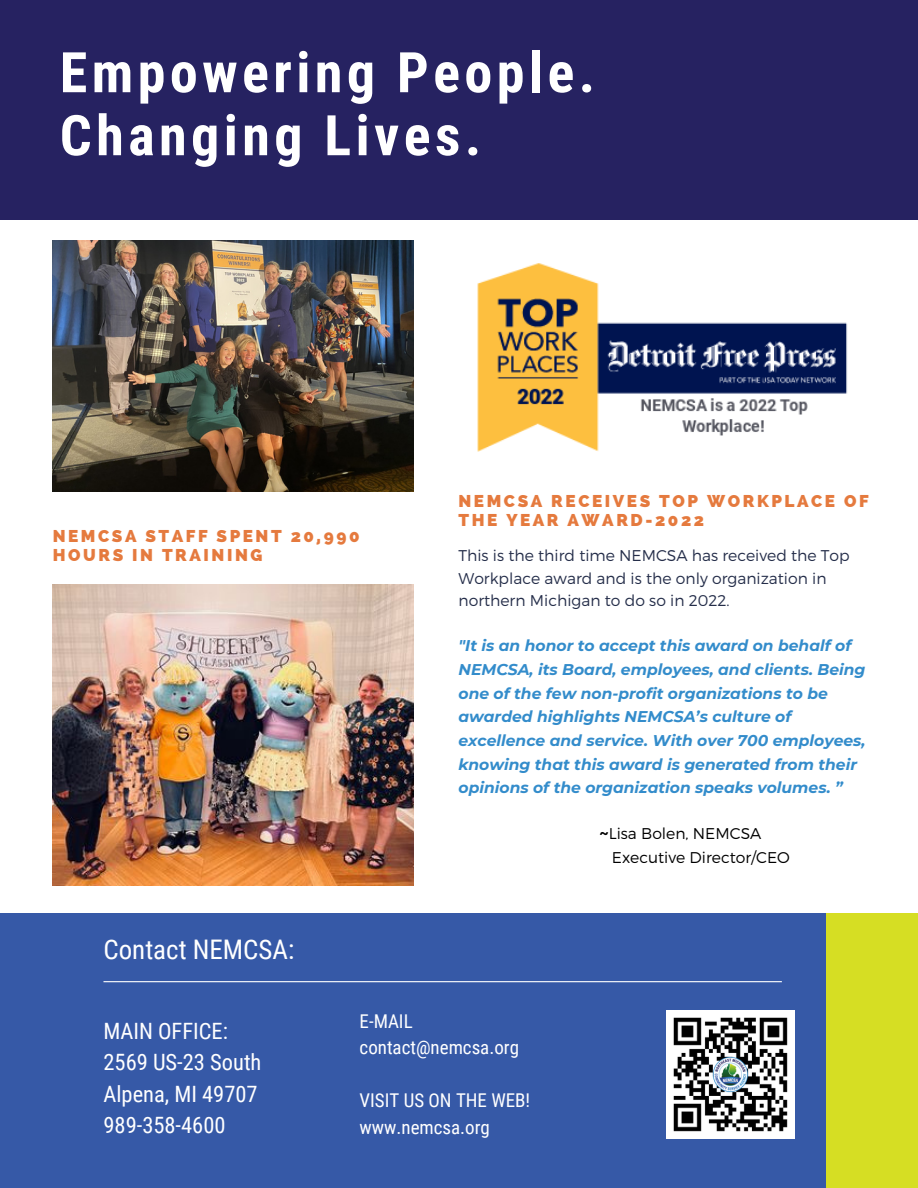
<style>
.page{position:relative;width:918px;height:1188px;background:#fff}
.page>*{position:absolute;margin:0;border:0;box-sizing:border-box;transform-origin:0 0}
.t1{font:700 55.95px/63px "Roboto Condensed";letter-spacing:.08em;color:#fff}
.t2{font:27px "Roboto Condensed";color:#fff}
.t3{font:22.5px "Roboto Condensed";color:#fff}
.t4{font:18.9px "Roboto Condensed";color:#fff}
.t5{font:800 17.1px/19px "Raleway";letter-spacing:.15em;color:#e57a3e}
.t6{font:italic 700 15.6px/23.7px "Montserrat";color:#338ccb}
.t7{font:300 15.6px/22.5px "Montserrat";color:#252e4a}
.t8{font:300 15.6px "Montserrat";color:#000}
.s1{font-weight:700}
</style>
<div class="page">
<div style="left:0;top:913px;width:918px;height:275px;background:#3659a7"></div>
<div style="left:0;top:0;width:918px;height:219px;background:#262261"></div>
<hr style="left:103px;top:981px;width:679px;height:1px;background:#fff">
<img style="left:667px;top:1011px;width:128px;height:128px">
<img style="left:52px;top:240px;width:362px;height:251px">
<img style="left:477px;top:263px;width:371px;height:189px">
<img style="left:52px;top:585px;width:362px;height:300px">
<div style="left:826px;top:913px;width:92px;height:275px;background:#d6de23"></div>
<p class="t1" style="left:60px;top:42px;width:537px">Empowering People.<br>Changing Lives.</p>
<p class="t5" style="left:53px;top:526px;width:308px">NEMCSA STAFF SPENT 20,990<br>HOURS IN TRAINING</p>
<p class="t2" style="left:103px;top:934px;width:192px">Contact NEMCSA:</p>
<p class="t5" style="left:459px;top:491px;width:412px">NEMCSA RECEIVES TOP WORKPLACE OF<br>THE YEAR AWARD-2022</p>
<p class="t7" style="left:459px;top:544px;width:393px">This is the third time NEMCSA has received the Top<br>Workplace award and is the only organization in northern Michigan to do so in 2022.</p>
<p class="t6" style="left:459px;top:634px;width:409px">"It is an honor to accept this award on behalf of NEMCSA, its Board, employees, and clients. Being one of the few non-profit organizations to be awarded highlights NEMCSA’s culture of excellence and service. With over 700 employees, knowing that this award is generated from their opinions of the organization speaks volumes. ”</p>
<p class="t8" style="left:599px;top:824px;width:163px"><span class="s1">~</span>Lisa Bolen, NEMCSA</p>
<p class="t8" style="left:612px;top:847px;width:179px">Executive Director/CEO</p>
<p class="t3" style="left:103px;top:1018px;width:126px">MAIN OFFICE:</p>
<p class="t3" style="left:103px;top:1050px;width:159px">2569 US-23 South</p>
<p class="t3" style="left:103px;top:1081px;width:156px">Alpena, MI 49707</p>
<p class="t3" style="left:103px;top:1113px;width:124px">989-358-4600</p>
<p class="t4" style="left:360px;top:1010px;width:55px">E-MAIL</p>
<p class="t4" style="left:360px;top:1037px;width:161px">contact@nemcsa.org</p>
<p class="t4" style="left:360px;top:1090px;width:172px">VISIT US ON THE WEB!</p>
<p class="t4" style="left:360px;top:1116px;width:132px">www.nemcsa.org</p>
</div>
